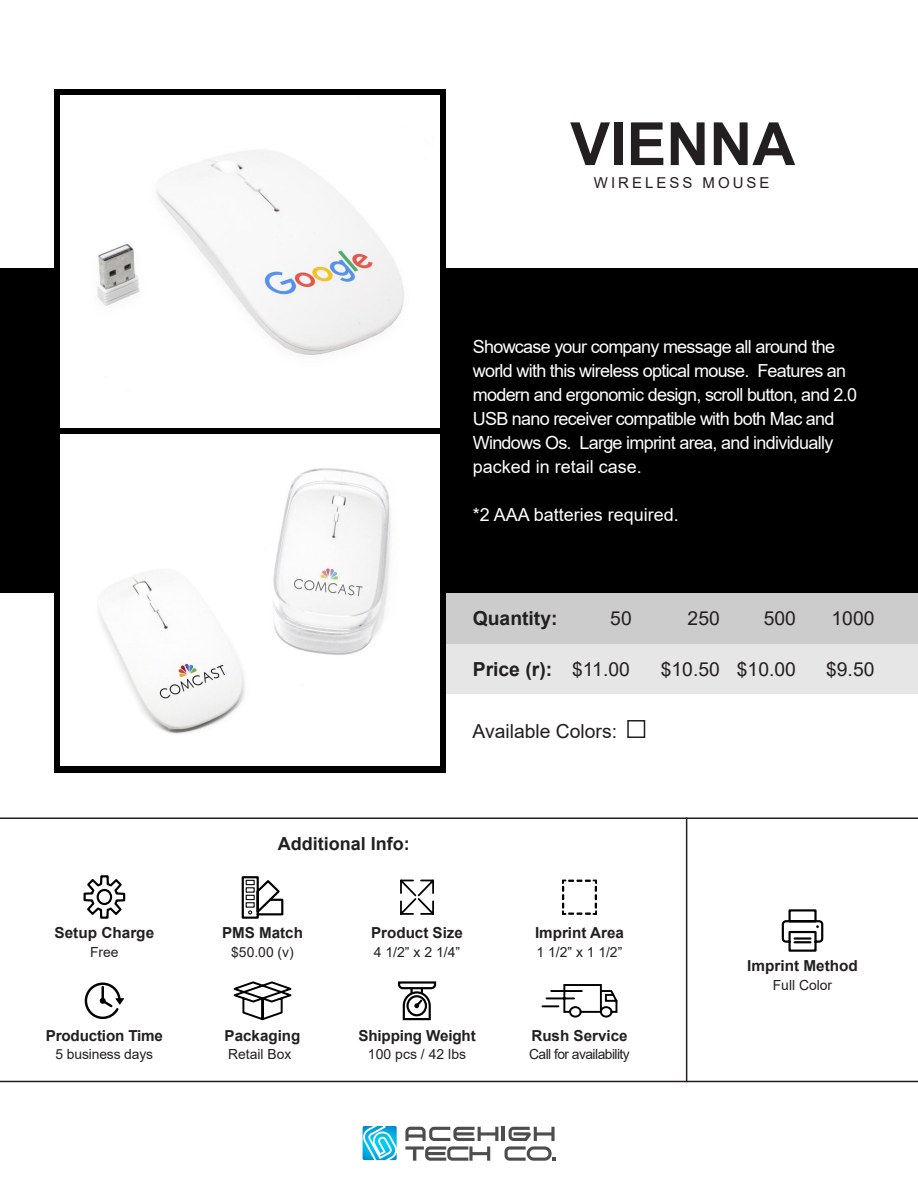
<style>
.page{position:relative;width:918px;height:1188px;background:#fff}
.page>*{position:absolute;margin:0;border:0;box-sizing:border-box;transform-origin:0 0}
.t1{font:700 59.55px "Arial";color:#231f20}
.t2{font:19.35px "Arial";color:#231f20}
.t3{font:700 19.35px "Arial";color:#231f20}
.t4{font:18px/24px "Arial";letter-spacing:-.04em;color:#fff}
.t5{font:18px "Arial";color:#fff}
.t6{font:700 18px "Arial";color:#231f20}
.t7{font:700 15.15px "Arial";color:#231f20}
.t8{font:15px "Arial";letter-spacing:.2em;color:#231f20}
.t9{font:13.95px "Arial";letter-spacing:-.005em;color:#231f20}
.t10{font:13.95px "Arial";letter-spacing:-.04em;color:#231f20}
</style>
<div class="page">
<div style="left:410px;top:643px;width:508px;height:51px;background:#e6e6e6"></div>
<div style="left:410px;top:593px;width:508px;height:51px;background:#ccc"></div>
<div style="left:54px;top:428px;width:392px;height:345px;background:#000"></div>
<div style="left:0;top:269px;width:918px;height:324px;background:#000"></div>
<img style="left:60px;top:434px;width:379px;height:332px">
<div style="left:54px;top:89px;width:392px;height:345px;background:#000"></div>
<img style="left:60px;top:96px;width:379px;height:331px">
<img style="left:363px;top:1126px;width:34px;height:34px">
<svg style="left:405px;top:1127px;width:93px;height:34px"></svg>
<hr style="left:502px;top:1127px;width:3px;height:14px;background:#4d4d4d">
<svg style="left:505px;top:1127px;width:50px;height:34px"></svg>
<div style="left:627px;top:720px;width:18px;height:18px;border:2px solid #231f20"></div>
<svg style="left:0;top:818px;width:918px;height:264px"></svg>
<p class="t1" style="left:570px;top:102px;width:227px">VIENNA</p>
<p class="t8" style="left:594px;top:173px;width:177px">WIRELESS MOUSE</p>
<p class="t4" style="left:473px;top:335px;width:386px">Showcase your company message all around the world with this wireless optical mouse. Features an modern and ergonomic design, scroll button, and 2.0<br>USB nano receiver compatible with both Mac and Windows Os. Large imprint area, and individually packed in retail case.</p>
<p class="t5" style="left:473px;top:503px;width:208px">*2 AAA batteries required.</p>
<p class="t3" style="left:473px;top:605px;width:86px">Quantity:</p>
<p class="t2" style="left:610px;top:605px;width:23px">50</p>
<p class="t2" style="left:688px;top:605px;width:34px">250</p>
<p class="t2" style="left:764px;top:605px;width:34px">500</p>
<p class="t2" style="left:832px;top:605px;width:44px">1000</p>
<p class="t3" style="left:473px;top:655px;width:81px">Price (r):</p>
<p class="t2" style="left:572px;top:656px;width:59px">$11.00</p>
<p class="t2" style="left:661px;top:656px;width:61px">$10.50</p>
<p class="t2" style="left:737px;top:656px;width:61px">$10.00</p>
<p class="t2" style="left:826px;top:656px;width:50px">$9.50</p>
<p class="t7" style="left:55px;top:922px;width:101px">Setup Charge</p>
<p class="t9" style="left:90px;top:942px;width:30px">Free</p>
<p class="t2" style="left:472px;top:718px;width:146px">Available Colors:</p>
<p class="t6" style="left:278px;top:831px;width:133px">Additional Info:</p>
<p class="t7" style="left:222px;top:922px;width:82px">PMS Match</p>
<p class="t7" style="left:371px;top:922px;width:93px">Product Size</p>
<p class="t7" style="left:535px;top:922px;width:90px">Imprint Area</p>
<p class="t9" style="left:231px;top:942px;width:64px">$50.00 (v)</p>
<p class="t9" style="left:374px;top:942px;width:88px">4 1/2” x 2 1/4”</p>
<p class="t9" style="left:537px;top:942px;width:87px">1 1/2” x 1 1/2”</p>
<p class="t7" style="left:225px;top:1025px;width:77px">Packaging</p>
<p class="t7" style="left:531px;top:1025px;width:98px">Rush Service</p>
<p class="t9" style="left:228px;top:1045px;width:65px">Retail Box</p>
<p class="t7" style="left:358px;top:1025px;width:119px">Shipping Weight</p>
<p class="t7" style="left:46px;top:1025px;width:119px">Production Time</p>
<p class="t9" style="left:56px;top:1045px;width:99px">5 business days</p>
<p class="t10" style="left:529px;top:1045px;width:102px">Call for availability</p>
<p class="t9" style="left:368px;top:1045px;width:100px">100 pcs / 42 lbs</p>
<p class="t7" style="left:747px;top:955px;width:112px">Imprint Method</p>
<p class="t9" style="left:773px;top:975px;width:61px">Full Color</p>
</div>
